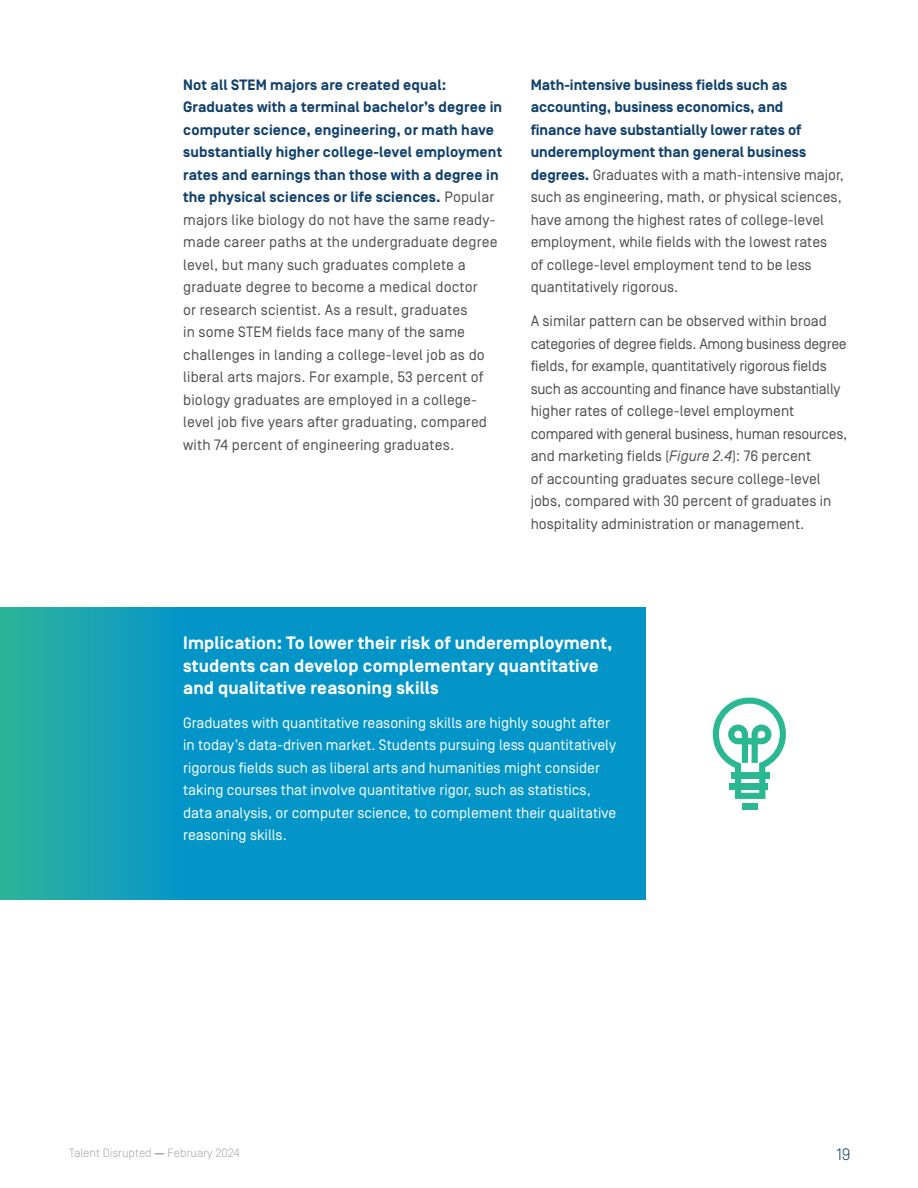
<style>
.page{position:relative;width:918px;height:1188px;background:#fff}
.page>*{position:absolute;margin:0;border:0;box-sizing:border-box;transform-origin:0 0}
.t1{font:700 18px/22.5px "Simplon Norm";letter-spacing:.01em;color:#fff}
.t2{font:300 16.5px "Simplon Norm";color:#11416b}
.t3{font:15px/22.5px "Simplon Norm";color:#4d4d4f}
.t4{font:15px/22.5px "Simplon Norm";color:#fff}
.t5{font:300 12px "Simplon Norm";color:#a1a7ac}
.s1{font-weight:700;color:#11416b}
.s2{font-style:italic}
.s3{font-weight:700}
</style>
<div class="page">
<div style="left:0;top:608px;width:183px;height:292px;background:linear-gradient(to right,#2eb499,#0695ca)"></div>
<div style="left:183px;top:608px;width:463px;height:292px;background:#0395c8"></div>
<div style="left:742px;top:803px;width:16px;height:7px;background:#2ab893"></div>
<svg style="left:712px;top:697px;width:74px;height:102px"></svg>
<p class="t3" style="left:183px;top:74px;width:321px"><span class="s1">Not all STEM majors are created equal:<br>Graduates with a terminal bachelor’s degree in computer science, engineering, or math have substantially higher college-level employment rates and earnings than those with a degree in the physical sciences or life sciences.</span> Popular majors like biology do not have the same ready&shy;made career paths at the undergraduate degree level, but many such graduates complete a graduate degree to become a medical doctor<br>or research scientist. As a result, graduates<br>in some STEM fields face many of the same challenges in landing a college-level job as do liberal arts majors. For example, 53 percent of biology graduates are employed in a college&shy;level job five years after graduating, compared with 74 percent of engineering graduates.</p>
<p class="t3" style="left:531px;top:74px;width:315px"><span class="s1">Math-intensive business fields such as accounting, business economics, and<br>finance have substantially lower rates of underemployment than general business degrees.</span> Graduates with a math-intensive major, such as engineering, math, or physical sciences, have among the highest rates of college-level employment, while fields with the lowest rates<br>of college-level employment tend to be less quantitatively rigorous.</p>
<p class="t3" style="left:531px;top:310px;width:318px">A similar pattern can be observed within broad categories of degree fields. Among business degree fields, for example, quantitatively rigorous fields such as accounting and finance have substantially higher rates of college-level employment compared with general business, human resources, and marketing fields (<span class="s2">Figure 2.4</span>): 76 percent<br>of accounting graduates secure college-level jobs, compared with 30 percent of graduates in hospitality administration or management.</p>
<p class="t1" style="left:183px;top:633px;width:431px">Implication: To lower their risk of underemployment, students can develop complementary quantitative and qualitative reasoning skills</p>
<p class="t4" style="left:183px;top:712px;width:435px">Graduates with quantitative reasoning skills are highly sought after in today’s data-driven market. Students pursuing less quantitatively rigorous fields such as liberal arts and humanities might consider taking courses that involve quantitative rigor, such as statistics, data analysis, or computer science, to complement their qualitative reasoning skills.</p>
<p class="t5" style="left:69px;top:1147px;width:172px">Talent Disrupted <span class="s3">—</span> February 2024</p>
<p class="t2" style="left:836px;top:1146px;width:16px">19</p>
</div>
